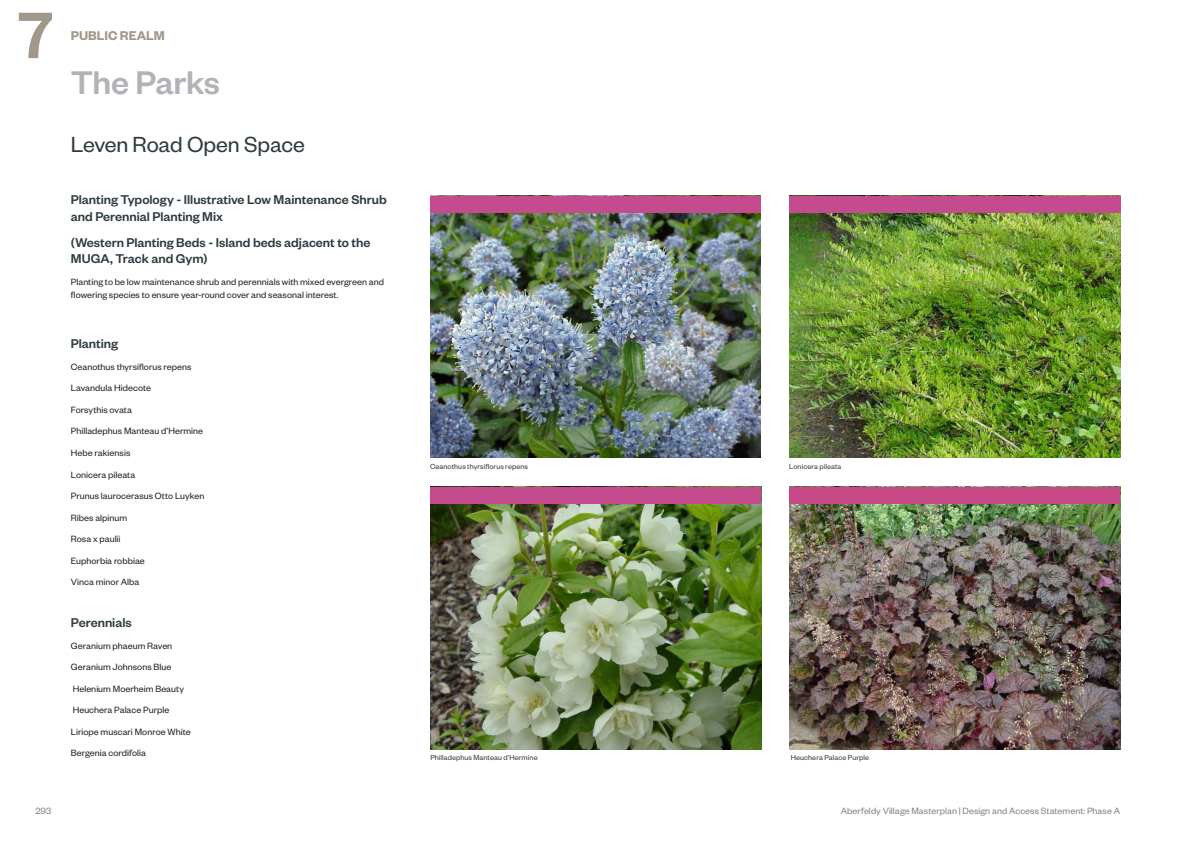
<style>
.page{position:relative;width:1191px;height:842px;background:#fff}
.page>*{position:absolute;margin:0;border:0;box-sizing:border-box;transform-origin:0 0}
.t1{font:500 72px "Founders Grotesk";color:#a19889}
.t2{font:500 36px "Founders Grotesk";letter-spacing:-.015em;color:#b2b3b7}
.Page_Subtitle{font:24px "Founders Grotesk";letter-spacing:-.01em;color:#2e3b40}
.Body_text{font:500 14px/16.8px "Founders Grotesk";letter-spacing:-.005em;color:#2e3b40}
.t3{font:600 14px "Founders Grotesk";color:#a19889}
.Body_Heading{font:500 14px "Founders Grotesk";color:#2e3b40}
.Body_text-2{font:10px/13px "Founders Grotesk";letter-spacing:.005em;color:#231f20}
.t4{font:10px "Founders Grotesk";letter-spacing:.005em;color:#808388}
.t5{font:8px "Founders Grotesk";letter-spacing:.015em;color:#2e3b40}
</style>
<div class="page">
<img style="left:430px;top:504px;width:331px;height:245px">
<img style="left:430px;top:213px;width:331px;height:245px">
<img style="left:789px;top:213px;width:331px;height:245px">
<div style="left:430px;top:196px;width:331px;height:17px;background:#c44b8e"></div>
<div style="left:789px;top:196px;width:331px;height:17px;background:#c44b8e"></div>
<div style="left:430px;top:487px;width:331px;height:17px;background:#c44b8e"></div>
<img style="left:789px;top:504px;width:331px;height:245px">
<div style="left:789px;top:487px;width:331px;height:17px;background:#c64887"></div>
<h1 class="t1" style="left:18px;top:-10px;width:37px">7</h1>
<h3 class="t3" style="left:71px;top:27px;width:95px">PUBLIC REALM</h3>
<p class="t2" style="left:71px;top:60px;width:150px">The Parks</p>
<p class="Page_Subtitle" style="left:71px;top:130px;width:235px">Leven Road Open Space</p>
<p class="Body_text" style="left:71px;top:191px;width:317px">Planting Typology - Illustrative Low Maintenance Shrub and Perennial Planting Mix</p>
<p class="Body_text" style="left:71px;top:233px;width:301px">(Western Planting Beds - Island beds adjacent to the<br>MUGA, Track and Gym)</p>
<p class="Body_text-2" style="left:71px;top:275px;width:315px">Planting to be low maintenance shrub and perennials with mixed evergreen and flowering species to ensure year-round cover and seasonal interest.</p>
<p class="Body_text" style="left:71px;top:335px;width:49px">Planting</p>
<p class="Body_text-2" style="left:71px;top:360px;width:122px">Ceanothus thyrsiflorus repens</p>
<p class="Body_text-2" style="left:71px;top:381px;width:82px">Lavandula Hidecote</p>
<p class="Body_text-2" style="left:71px;top:403px;width:62px">Forsythis ovata</p>
<p class="Body_text-2" style="left:71px;top:424px;width:134px">Philladephus Manteau d’Hermine</p>
<p class="Body_text-2" style="left:71px;top:446px;width:61px">Hebe rakiensis</p>
<p class="Body_text-2" style="left:71px;top:467px;width:66px">Lonicera pileata</p>
<p class="Body_text-2" style="left:71px;top:489px;width:135px">Prunus laurocerasus Otto Luyken</p>
<p class="Body_text-2" style="left:71px;top:510px;width:58px">Ribes alpinum</p>
<p class="Body_text-2" style="left:71px;top:532px;width:51px">Rosa x paulii</p>
<p class="Body_text-2" style="left:71px;top:553px;width:75px">Euphorbia robbiae</p>
<p class="Body_text-2" style="left:71px;top:575px;width:70px">Vinca minor Alba</p>
<p class="Body_Heading" style="left:71px;top:614px;width:62px">Perennials</p>
<p class="Body_text-2" style="left:71px;top:638px;width:103px">Geranium phaeum Raven</p>
<p class="Body_text-2" style="left:71px;top:660px;width:102px">Geranium Johnsons Blue</p>
<p class="Body_text-2" style="left:73px;top:681px;width:113px">Helenium Moerheim Beauty</p>
<p class="Body_text-2" style="left:73px;top:703px;width:98px">Heuchera Palace Purple</p>
<p class="Body_text-2" style="left:71px;top:724px;width:121px">Liriope muscari Monroe White</p>
<p class="Body_text-2" style="left:71px;top:746px;width:77px">Bergenia cordifolia</p>
<p class="t5" style="left:430px;top:461px;width:99px">Ceanothus thyrsiflorus repens</p>
<p class="t5" style="left:789px;top:461px;width:54px">Lonicera pileata</p>
<p class="t5" style="left:430px;top:752px;width:109px">Philladephus Manteau d’Hermine</p>
<p class="t5" style="left:790px;top:752px;width:80px">Heuchera Palace Purple</p>
<p class="t4" style="left:35px;top:805px;width:17px">293</p>
<p class="t4" style="left:841px;top:805px;width:281px">Aberfeldy Village Masterplan | Design and Access Statement: Phase A</p>
</div>
